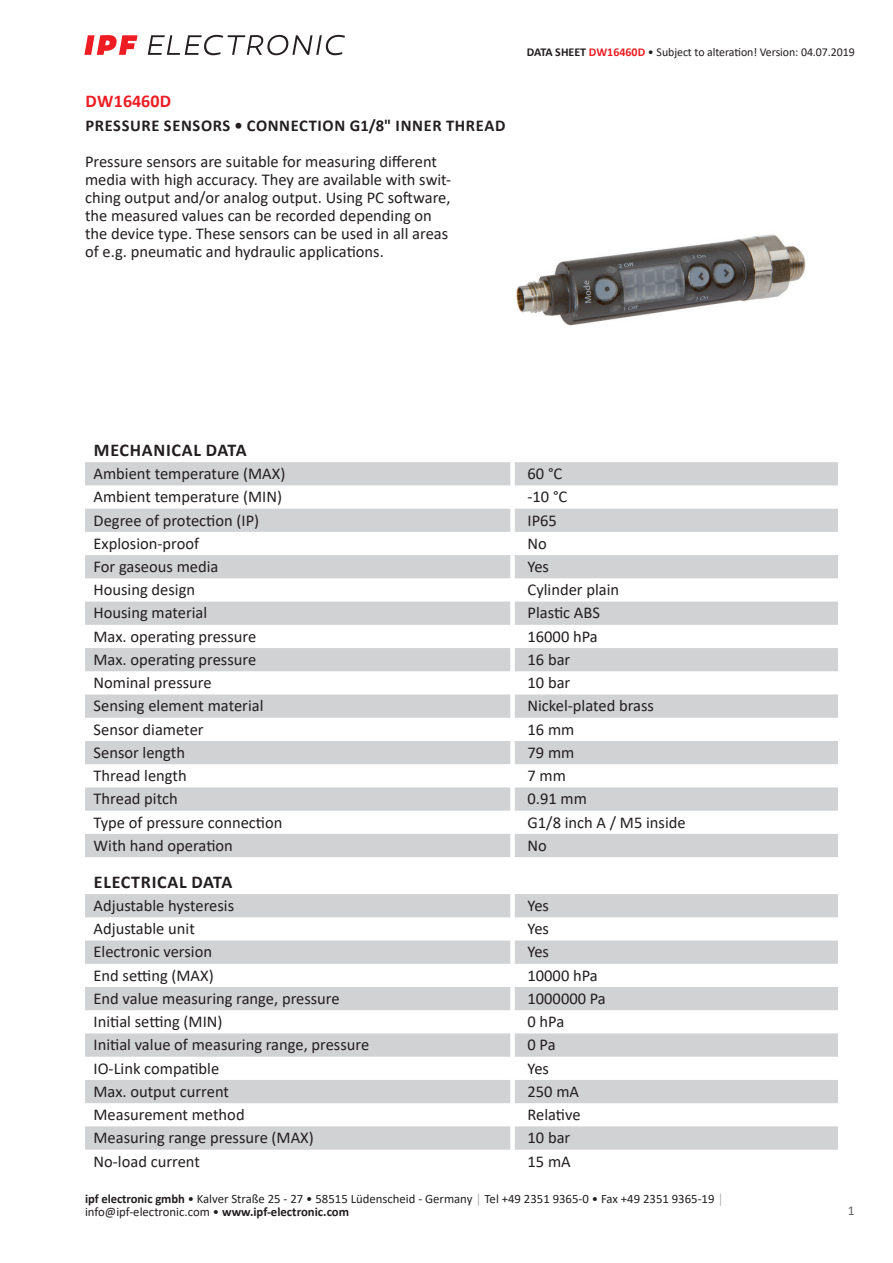
<style>
.page{position:relative;width:893px;height:1263px;background:#fff}
.page>*{position:absolute;margin:0;border:0;box-sizing:border-box;transform-origin:0 0}
.t1{font:700 18px "Calibri";letter-spacing:.04em;color:#231f20}
.t2{font:700 18px "Calibri";color:#ee1d23}
.t3{font:16.5px/18px "Calibri";color:#231f20}
.t4{font:700 16.5px "Calibri";letter-spacing:.04em;color:#231f20}
.t5{font:13.5px "Calibri";color:#636366}
.t6{font:12.75px/12.6px "Calibri";color:#231f20}
.t7{font:12px "Calibri";letter-spacing:-.005em;color:#231f20}
.s1{font-weight:700}
.s2{font-weight:700;color:#ee1d23}
.s3{color:#a8a9ad}
</style>
<div class="page">
<svg style="left:148px;top:35px;width:197px;height:20px"></svg>
<svg style="left:84px;top:35px;width:54px;height:20px"></svg>
<svg style="left:85px;top:462px;width:753px;height:395px;fill:#d1d2d4"></svg>
<svg style="left:85px;top:894px;width:753px;height:255px;fill:#d1d2d4"></svg>
<img style="left:516px;top:234px;width:290px;height:92px">
<p class="t2" style="left:85px;top:88px;width:87px">DW16460D</p>
<p class="t4" style="left:85px;top:114px;width:421px">PRESSURE SENSORS • CONNECTION G1/8" INNER THREAD</p>
<p class="t3" style="left:85px;top:152px;width:368px">Pressure sensors are suitable for measuring different media with high accuracy. They are available with swit&shy;ching output and/or analog output. Using PC software, the measured values can be recorded depending on the device type. These sensors can be used in all areas of e.g. pneumatic and hydraulic applications.</p>
<p class="t7" style="left:527px;top:44px;width:329px"><span class="s1">DATA SHEET</span> <span class="s2">DW16460D</span> • Subject to alteration! Version: 04.07.2019</p>
<p class="t1" style="left:94px;top:437px;width:154px">MECHANICAL DATA</p>
<p class="t3" style="left:94px;top:464px;width:193px">Ambient temperature (MAX)</p>
<p class="t3" style="left:527px;top:464px;width:36px">60 °C</p>
<p class="t3" style="left:94px;top:487px;width:190px">Ambient temperature (MIN)</p>
<p class="t3" style="left:527px;top:487px;width:41px">-10 °C</p>
<p class="t3" style="left:94px;top:511px;width:167px">Degree of protection (IP)</p>
<p class="t3" style="left:527px;top:511px;width:31px">IP65</p>
<p class="t3" style="left:94px;top:534px;width:107px">Explosion-proof</p>
<p class="t3" style="left:527px;top:534px;width:21px">No</p>
<p class="t3" style="left:94px;top:557px;width:126px">For gaseous media</p>
<p class="t3" style="left:527px;top:557px;width:23px">Yes</p>
<p class="t3" style="left:94px;top:580px;width:103px">Housing design</p>
<p class="t3" style="left:527px;top:580px;width:93px">Cylinder plain</p>
<p class="t3" style="left:94px;top:603px;width:115px">Housing material</p>
<p class="t3" style="left:527px;top:603px;width:74px">Plastic ABS</p>
<p class="t3" style="left:94px;top:627px;width:164px">Max. operating pressure</p>
<p class="t3" style="left:527px;top:627px;width:72px">16000 hPa</p>
<p class="t3" style="left:94px;top:650px;width:164px">Max. operating pressure</p>
<p class="t3" style="left:527px;top:650px;width:44px">16 bar</p>
<p class="t3" style="left:94px;top:673px;width:120px">Nominal pressure</p>
<p class="t3" style="left:527px;top:673px;width:44px">10 bar</p>
<p class="t3" style="left:94px;top:696px;width:171px">Sensing element material</p>
<p class="t3" style="left:527px;top:696px;width:128px">Nickel-plated brass</p>
<p class="t3" style="left:94px;top:720px;width:112px">Sensor diameter</p>
<p class="t3" style="left:527px;top:720px;width:48px">16 mm</p>
<p class="t3" style="left:94px;top:743px;width:93px">Sensor length</p>
<p class="t3" style="left:527px;top:743px;width:48px">79 mm</p>
<p class="t3" style="left:94px;top:766px;width:95px">Thread length</p>
<p class="t3" style="left:527px;top:766px;width:40px">7 mm</p>
<p class="t3" style="left:94px;top:789px;width:86px">Thread pitch</p>
<p class="t3" style="left:527px;top:789px;width:61px">0.91 mm</p>
<p class="t3" style="left:94px;top:813px;width:190px">Type of pressure connection</p>
<p class="t3" style="left:527px;top:813px;width:160px">G1/8 inch A / M5 inside</p>
<p class="t3" style="left:94px;top:836px;width:141px">With hand operation</p>
<p class="t3" style="left:527px;top:836px;width:21px">No</p>
<p class="t1" style="left:94px;top:869px;width:140px">ELECTRICAL DATA</p>
<p class="t3" style="left:94px;top:896px;width:142px">Adjustable hysteresis</p>
<p class="t3" style="left:527px;top:896px;width:23px">Yes</p>
<p class="t3" style="left:94px;top:919px;width:103px">Adjustable unit</p>
<p class="t3" style="left:527px;top:919px;width:23px">Yes</p>
<p class="t3" style="left:94px;top:942px;width:120px">Electronic version</p>
<p class="t3" style="left:527px;top:942px;width:23px">Yes</p>
<p class="t3" style="left:94px;top:966px;width:122px">End setting (MAX)</p>
<p class="t3" style="left:527px;top:966px;width:72px">10000 hPa</p>
<p class="t3" style="left:94px;top:989px;width:248px">End value measuring range, pressure</p>
<p class="t3" style="left:527px;top:989px;width:80px">1000000 Pa</p>
<p class="t3" style="left:94px;top:1012px;width:131px">Initial setting (MIN)</p>
<p class="t3" style="left:527px;top:1012px;width:38px">0 hPa</p>
<p class="t3" style="left:94px;top:1035px;width:277px">Initial value of measuring range, pressure</p>
<p class="t3" style="left:527px;top:1035px;width:30px">0 Pa</p>
<p class="t3" style="left:94px;top:1059px;width:127px">IO-Link compatible</p>
<p class="t3" style="left:527px;top:1059px;width:23px">Yes</p>
<p class="t3" style="left:94px;top:1082px;width:137px">Max. output current</p>
<p class="t3" style="left:527px;top:1082px;width:53px">250 mA</p>
<p class="t3" style="left:94px;top:1105px;width:153px">Measurement method</p>
<p class="t3" style="left:527px;top:1105px;width:55px">Relative</p>
<p class="t3" style="left:94px;top:1128px;width:222px">Measuring range pressure (MAX)</p>
<p class="t3" style="left:527px;top:1128px;width:44px">10 bar</p>
<p class="t3" style="left:94px;top:1151px;width:108px">No-load current</p>
<p class="t3" style="left:527px;top:1151px;width:45px">15 mA</p>
<p class="t6" style="left:85px;top:1192px;width:640px"><span class="s1">ipf electronic gmbh</span> • Kalver Straße 25 - 27 • 58515 Lüdenscheid - Germany <span class="s3">│</span> Tel +49 2351 9365-0 • Fax +49 2351 9365-19 <span class="s3">│ </span>info@ipf-electronic.com • <span class="s1">www.ipf-electronic.com</span></p>
<p class="t5" style="left:848px;top:1201px;width:8px">1</p>
</div>
